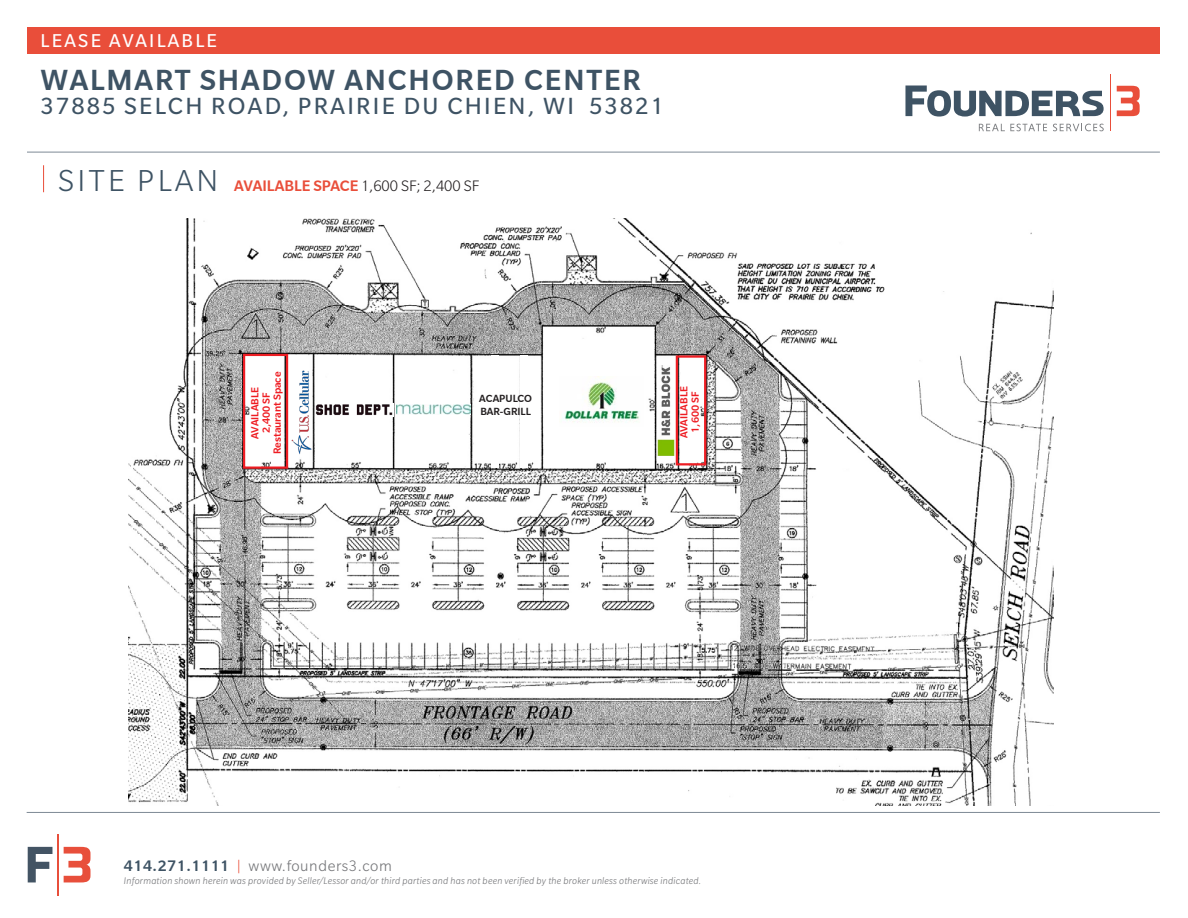
<style>
.page{position:relative;width:1188px;height:918px;background:#fff}
.page>*{position:absolute;margin:0;border:0;box-sizing:border-box;transform-origin:0 0}
.t1{font:300 33px "Slate Pro";letter-spacing:.1em;color:#3e5364}
.t2{font:500 31.5px "Slate Pro";letter-spacing:.06em;color:#3e5364}
.t3{font:25.5px "Slate Pro";letter-spacing:.09em;color:#3e5364}
.t4{font:20.25px "Slate Pro";letter-spacing:.11em;color:#fff}
.t5{font:300 16.5px "Slate Pro";letter-spacing:.035em;color:#757679}
.t6{font:300 16.5px "Slate Pro";color:#231f20}
.t7{font:500 11.25px "Slate Pro";color:#ee1d23}
.t8{font:500 11.25px "Slate Pro";color:#231f20}
.t9{font:italic 300 10.5px "Slate Pro";letter-spacing:.02em;color:#757679}
.s1{font-weight:500;color:#e94e3a}
.s2{font-weight:500;color:#3e5364}
.s3{color:#e94e3a}
</style>
<div class="page">
<hr style="left:1110px;top:75px;width:1px;height:56px;background:#e94e3a">
<svg style="left:905px;top:86px;width:199px;height:31px"></svg>
<svg style="left:1117px;top:86px;width:23px;height:30px"></svg>
<svg style="left:979px;top:124px;width:68px;height:7px"></svg>
<svg style="left:1053px;top:124px;width:51px;height:7px"></svg>
<hr style="left:27px;top:152px;width:1133px;height:1px;background:#7d8995">
<div style="left:27px;top:27px;width:1133px;height:27px;background:#e94e3a"></div>
<hr style="left:58px;top:834px;width:1px;height:61px;background:#e84f3b">
<svg style="left:28px;top:847px;width:24px;height:35px"></svg>
<svg style="left:64px;top:847px;width:26px;height:35px"></svg>
<hr style="left:27px;top:812px;width:1133px;height:1px;background:#7d8995">
<svg style="left:43px;top:165px;width:1px;height:27px"></svg>
<img style="left:129px;top:219px;width:925px;height:587px">
<img style="left:290px;top:369px;width:23px;height:87px">
<img style="left:315px;top:404px;width:78px;height:12px">
<img style="left:396px;top:404px;width:75px;height:10px">
<div style="left:491px;top:355px;width:8px;height:113px;background:#fff"></div>
<div style="left:521px;top:355px;width:7px;height:113px;background:#fff"></div>
<img style="left:559px;top:377px;width:85px;height:50px">
<div style="left:676px;top:355px;width:30px;height:110px;border:2px solid #ee1d23"></div>
<div style="left:243px;top:354px;width:45px;height:115px;border:2px solid #ee1d23"></div>
<img style="left:658px;top:365px;width:16px;height:91px">
<p class="t4" style="left:41px;top:30px;width:178px">LEASE AVAILABLE</p>
<p class="t2" style="left:41px;top:60px;width:602px">WALMART SHADOW ANCHORED CENTER</p>
<p class="t3" style="left:41px;top:93px;width:625px">37885 SELCH ROAD, PRAIRIE DU CHIEN, WI 53821</p>
<p class="t1" style="left:58px;top:164px;width:161px">SITE PLAN</p>
<p class="t6" style="left:234px;top:177px;width:247px"><span class="s1">AVAILABLE SPACE</span> 1,600 SF; 2,400 SF</p>
<p class="t7" style="left:270px;top:454px;width:84px;rotate:-90deg">Restaurant Space</p>
<p class="t7" style="left:248px;top:439px;width:54px;rotate:-90deg">AVAILABLE</p>
<p class="t7" style="left:259px;top:433px;width:42px;rotate:-90deg">2,400 SF</p>
<p class="t8" style="left:479px;top:391px;width:54px">ACAPULCO</p>
<p class="t8" style="left:480px;top:405px;width:52px">BAR-GRILL</p>
<p class="t7" style="left:677px;top:438px;width:54px;rotate:-90deg">AVAILABLE</p>
<p class="t7" style="left:688px;top:433px;width:42px;rotate:-90deg">1,600 SF</p>
<p class="t5" style="left:124px;top:857px;width:270px"><span class="s2">414.271.1111</span> <span class="s3">|</span> www.founders3.com</p>
<p class="t9" style="left:124px;top:875px;width:579px">Information shown herein was provided by Seller/Lessor and/or third parties and has not been verified by the broker unless otherwise indicated.</p>
</div>
